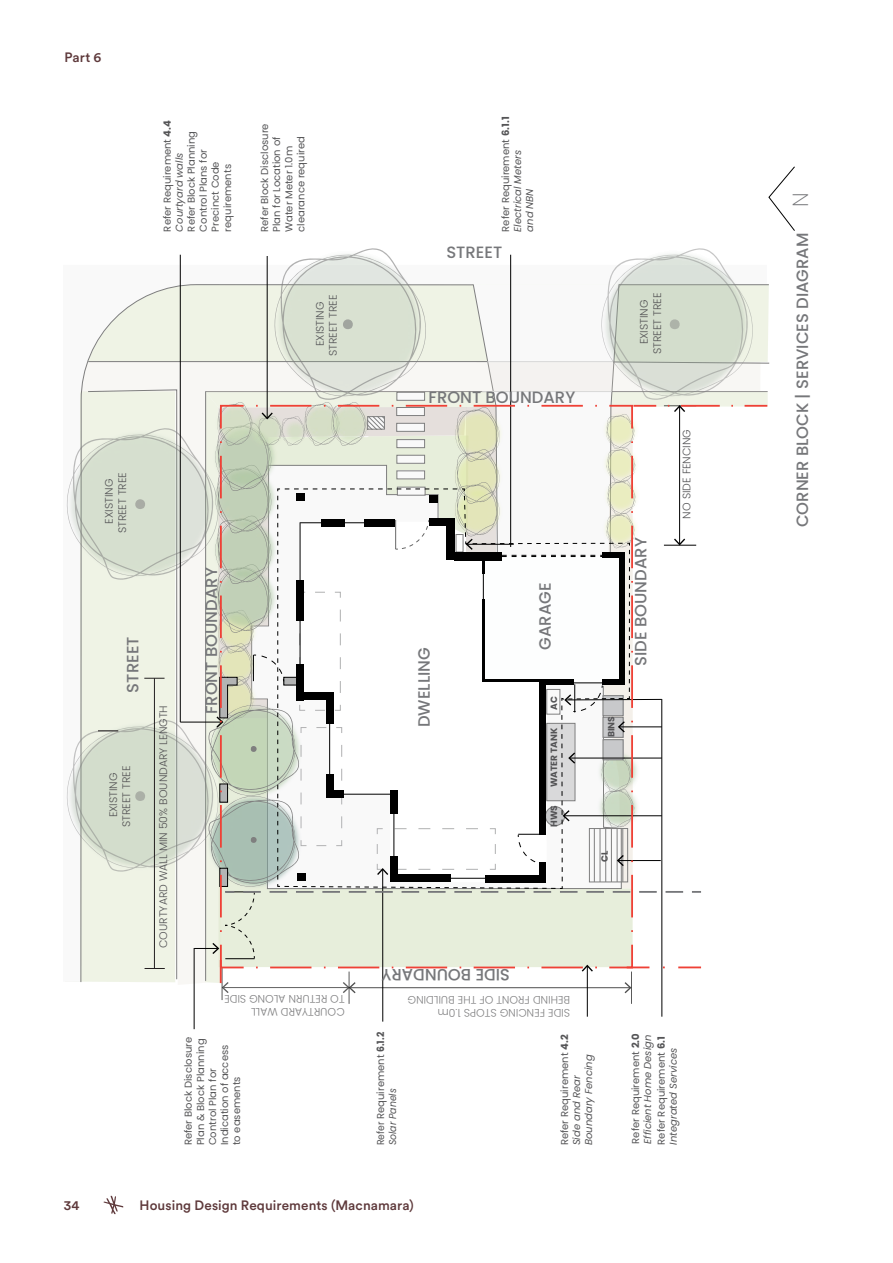
<style>
.page{position:relative;width:893px;height:1263px;background:#fff}
.page>*{position:absolute;margin:0;border:0;box-sizing:border-box;transform-origin:0 0}
.t1{font:200 21.9px "Poppins";color:#76777a}
.t2{font:500 16.35px "Poppins";color:#76777a}
.t3{font:500 13.5px "Circular Std";letter-spacing:.005em;color:#5e393b}
.t4{font:300 10.95px/13px "Poppins";color:#545456;text-align:center}
.t5{font:10.05px/12px "Poppins";color:#545456}
.t6{font:italic 10.05px/12px "Poppins";color:#545456}
.t7{font:10.05px "Poppins";color:#545456;scale:.93 1}
.t8{font:italic 10.05px "Poppins";color:#545456;scale:.93 1}
.t9{font:700 9.15px "Poppins";color:#545456}
.s1{font-weight:700}
.s2{font-style:italic}
.s3{font-style:normal}
.s4{font-weight:700;font-style:normal}
</style>
<div class="page">
<svg style="left:103px;top:1196px;width:20px;height:18px"></svg>
<hr style="left:194px;top:948px;width:1px;height:81px;background:#000">
<hr style="left:587px;top:966px;width:1px;height:51px;background:#000">
<hr style="left:661px;top:699px;width:1px;height:318px;background:#000">
<hr style="left:382px;top:869px;width:1px;height:152px;background:#000">
<hr style="left:222px;top:968px;width:1px;height:32px;background:#000">
<hr style="left:349px;top:971px;width:1px;height:33px;background:#000">
<hr style="left:631px;top:971px;width:1px;height:33px;background:#000">
<svg style="left:768px;top:166px;width:27px;height:65px"></svg>
<svg style="left:66px;top:248px;width:704px;height:745px"></svg>
<hr style="left:744px;top:405px;width:23px;height:2px;background:#ef4136">
<h3 class="t3" style="left:64px;top:49px;width:38px">Part 6</h3>
<p class="t4" style="left:103px;top:533px;width:63px;rotate:-90deg">EXISTING<br>STREET TREE</p>
<h2 class="t2" style="left:123px;top:692px;width:57px;rotate:-90deg">STREET</h2>
<p class="t4" style="left:107px;top:827px;width:63px;rotate:-90deg">EXISTING<br>STREET TREE</p>
<p class="t5" style="left:161px;top:232px;width:113px;rotate:-90deg">Refer Requirement <span class="s1">4.4<br></span><span class="s2">Courtyard walls</span></p>
<p class="t5" style="left:185px;top:232px;width:102px;rotate:-90deg">Refer Block Planning<br>Control Plans for<br>Precinct Code requirements</p>
<p class="t5" style="left:259px;top:232px;width:110px;rotate:-90deg">Refer Block Disclosure<br>Plan for Location of<br>Water Meter 1.0m clearance required</p>
<p class="t6" style="left:499px;top:232px;width:116px;rotate:-90deg"><span class="s3">Refer Requirement</span> <span class="s4">6.1.1<br></span>Electrical Meters<br>and NBN</p>
<h2 class="t2" style="left:446px;top:242px;width:57px">STREET</h2>
<p class="t4" style="left:313px;top:356px;width:63px;rotate:-90deg">EXISTING<br>STREET TREE</p>
<p class="t4" style="left:638px;top:354px;width:63px;rotate:-90deg">EXISTING<br>STREET TREE</p>
<h2 class="t2" style="left:429px;top:388px;width:148px">FRONT BOUNDARY</h2>
<p class="t4" style="left:157px;top:948px;width:244px;rotate:-90deg">COURTYARD WALL MIN 50% BOUNDARY LENGTH</p>
<h2 class="t2" style="left:202px;top:714px;width:148px;rotate:-90deg">FRONT BOUNDARY</h2>
<h2 class="t2" style="left:415px;top:727px;width:81px;rotate:-90deg">DWELLING</h2>
<h2 class="t2" style="left:536px;top:650px;width:69px;rotate:-90deg">GARAGE</h2>
<p class="t9" style="left:549px;top:710px;width:15px;rotate:-90deg">AC</p>
<p class="t9" style="left:549px;top:787px;width:61px;rotate:-90deg">WATER TANK</p>
<p class="t9" style="left:549px;top:827px;width:23px;rotate:-90deg">HWS</p>
<h2 class="t2" style="left:510px;top:985px;width:130px;rotate:-180deg">SIDE BOUNDARY</h2>
<h2 class="t2" style="left:631px;top:666px;width:130px;rotate:-90deg">SIDE BOUNDARY</h2>
<p class="t9" style="left:606px;top:737px;width:23px;rotate:-90deg">BINS</p>
<p class="t9" style="left:599px;top:862px;width:13px;rotate:-90deg">CL</p>
<p class="t4" style="left:345px;top:1018px;width:122px;text-align:left;rotate:-180deg">COURTYARD WALL<br>TO RETURN ALONG SIDE</p>
<p class="t4" style="left:570px;top:1019px;width:164px;text-align:left;rotate:-180deg">SIDE FENCING STOPS 1.0m<br>BEHIND FRONT OF THE BUILDING</p>
<p class="t4" style="left:680px;top:518px;width:91px;rotate:-90deg">NO SIDE FENCING</p>
<p class="t5" style="left:182px;top:1145px;width:110px;rotate:-90deg">Refer Block Disclosure<br>Plan &amp; Block Planning<br>Control Plan for<br>Indication of access to easements</p>
<p class="t7" style="left:375px;top:1145px;width:123px;rotate:-90deg">Refer Requirement <span class="s1">6.1.2</span></p>
<p class="t8" style="left:387px;top:1145px;width:63px;rotate:-90deg">Solar Panels</p>
<p class="t5" style="left:558px;top:1145px;width:112px;rotate:-90deg">Refer Requirement <span class="s1">4.2</span></p>
<p class="t6" style="left:571px;top:1145px;width:92px;rotate:-90deg">Side and Rear<br>Boundary Fencing</p>
<p class="t6" style="left:630px;top:1144px;width:112px;rotate:-90deg"><span class="s3">Refer Requirement</span> <span class="s4">2.0<br></span>Efficient Home Design</p>
<p class="t5" style="left:655px;top:1145px;width:110px;rotate:-90deg">Refer Requirement <span class="s1">6.1</span></p>
<p class="t6" style="left:667px;top:1145px;width:99px;rotate:-90deg">Integrated Services</p>
<h3 class="t3" style="left:64px;top:1197px;width:17px">34</h3>
<h3 class="t3" style="left:140px;top:1197px;width:276px">Housing Design Requirements (Macnamara)</h3>
<h1 class="t1" style="left:788px;top:207px;width:16px;rotate:-90deg">N</h1>
<h2 class="t2" style="left:793px;top:527px;width:296px;rotate:-90deg">CORNER BLOCK | SERVICES DIAGRAM</h2>
</div>
